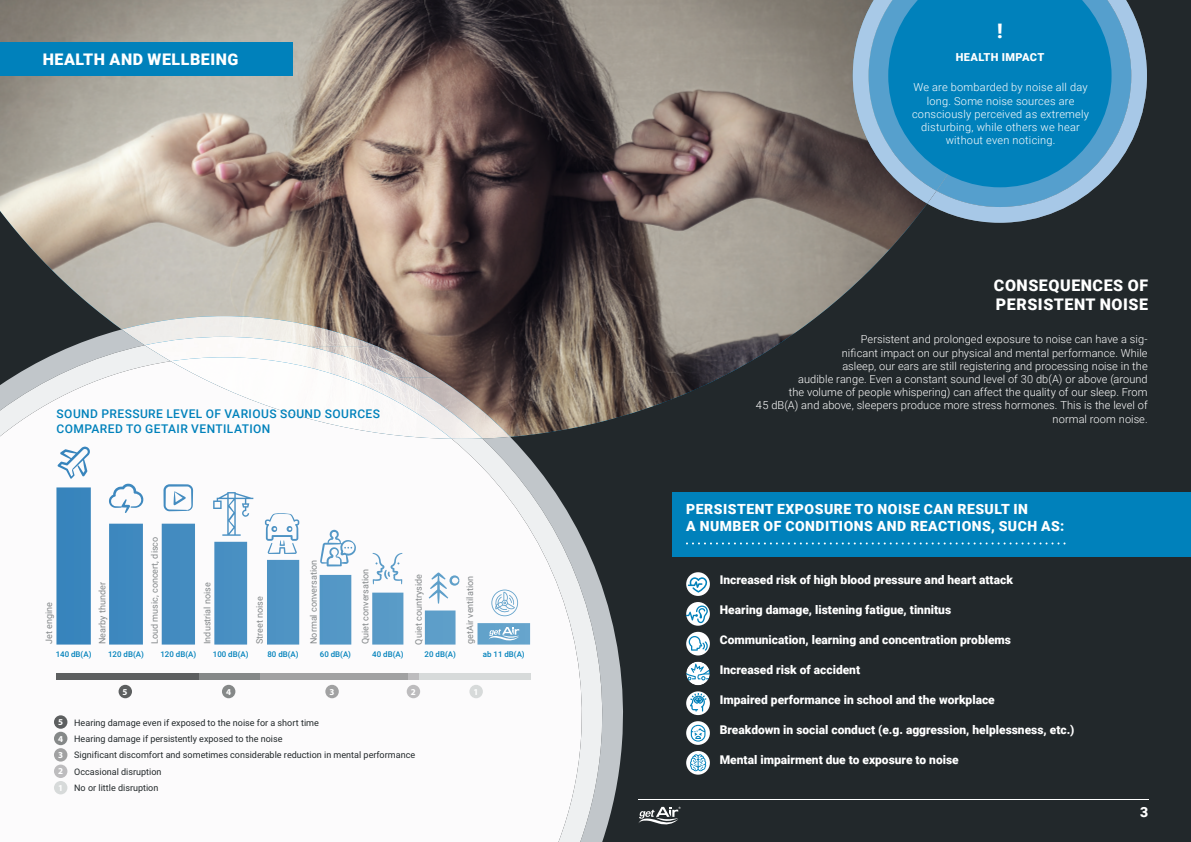
<style>
.page{position:relative;width:1191px;height:842px;background:#22282b}
.page>*{position:absolute;margin:0;border:0;box-sizing:border-box;transform-origin:0 0}
.t1{font:900 20px "Roboto";color:#fff}
.t2{font:900 16px/19.2px "Roboto";letter-spacing:.035em;color:#fff}
.t3{font:900 14px/16.8px "Roboto";letter-spacing:.035em;color:#fff}
.t4{font:900 12px "Roboto";color:#fff}
.t5{font:500 12px/14.4px "Roboto";letter-spacing:.035em;color:#0081bb}
.t6{font:300 11px/13.2px "Roboto";letter-spacing:.01em;color:#fff;text-align:right}
.t7{font:900 11px "Roboto";letter-spacing:.035em;color:#fff}
.t8{font:9px/16.4px "Roboto";color:#22282a}
.t9{font:9px "Roboto";color:#828688}
.t10{font:700 9px/16.4px "Myriad Pro";color:#fff;text-align:justify}
.t11{font:500 7.9px "Roboto";color:#0081bb}
</style>
<div class="page">
<img style="left:0;top:0;width:927px;height:414px">
<div style="left:672px;top:492px;width:519px;height:65px;background:#0081bb"></div>
<svg style="left:0;top:329px;width:631px;height:487px"></svg>
<img style="left:122px;top:316px;width:256px;height:29px">
<svg style="left:0;top:345px;width:610px;height:497px"></svg>
<img style="left:145px;top:337px;width:337px;height:24px">
<svg style="left:0;top:361px;width:590px;height:481px;background:#ebeaeb"></svg>
<img style="left:171px;top:357px;width:280px;height:82px">
<div style="left:0;top:43px;width:293px;height:33px;background:#0081bb"></div>
<svg style="left:928px;top:9px;width:219px;height:214px"></svg>
<img style="left:853px;top:0;width:83px;height:204px">
<svg style="left:936px;top:0;width:195px;height:207px;fill:#559fcd"></svg>
<img style="left:868px;top:0;width:88px;height:191px">
<svg style="left:888px;top:0;width:223px;height:187px;background:#0f86bd"></svg>
<svg style="left:56px;top:487px;width:474px;height:157px;background:#bad3e6"></svg>
<svg style="left:488px;top:627px;width:31px;height:14px"></svg>
<svg style="left:57px;top:447px;width:78px;height:66px;background:#c9dceb"></svg>
<div style="left:56px;top:674px;width:144px;height:6px;background:#5d5f60"></div>
<div style="left:200px;top:674px;width:61px;height:6px;background:#858888"></div>
<div style="left:261px;top:674px;width:147px;height:6px;background:#a1a1a2"></div>
<div style="left:408px;top:674px;width:11px;height:6px;background:#bdbcbe"></div>
<div style="left:419px;top:674px;width:111px;height:6px;background:#d7dada"></div>
<div style="left:119px;top:685px;width:13px;height:13px;background:#5d5f60;border-radius:50%"></div>
<div style="left:222px;top:685px;width:13px;height:13px;background:#858888;border-radius:50%"></div>
<div style="left:325px;top:685px;width:14px;height:13px;background:#a1a1a2;border-radius:50%"></div>
<div style="left:407px;top:685px;width:13px;height:13px;background:#bdbcbe;border-radius:50%"></div>
<div style="left:469px;top:685px;width:14px;height:13px;background:#d7dada;border-radius:50%"></div>
<div style="left:54px;top:715px;width:13px;height:14px;background:#5d5f60;border-radius:50%"></div>
<div style="left:54px;top:732px;width:13px;height:13px;background:#858888;border-radius:50%"></div>
<div style="left:54px;top:748px;width:13px;height:14px;background:#a1a1a2;border-radius:50%"></div>
<div style="left:54px;top:764px;width:13px;height:14px;background:#bdbcbe;border-radius:50%"></div>
<div style="left:54px;top:781px;width:13px;height:13px;background:#d7dada;border-radius:50%"></div>
<svg style="left:686px;top:542px;width:379px;height:2px"></svg>
<svg style="left:686px;top:572px;width:24px;height:24px"></svg>
<svg style="left:686px;top:602px;width:24px;height:24px"></svg>
<div style="left:686px;top:632px;width:24px;height:23px;background:#fff;border-radius:50%"></div>
<div style="left:686px;top:691px;width:24px;height:24px;background:#fff;border-radius:50%"></div>
<svg style="left:686px;top:721px;width:24px;height:24px"></svg>
<svg style="left:686px;top:751px;width:24px;height:24px"></svg>
<svg style="left:686px;top:605px;width:22px;height:18px"></svg>
<svg style="left:688px;top:636px;width:20px;height:15px"></svg>
<svg style="left:688px;top:577px;width:19px;height:16px"></svg>
<svg style="left:691px;top:725px;width:14px;height:16px"></svg>
<svg style="left:690px;top:754px;width:16px;height:17px"></svg>
<svg style="left:686px;top:661px;width:24px;height:50px"></svg>
<hr style="left:638px;top:799px;width:510px;height:1px;background:#fff">
<svg style="left:638px;top:807px;width:42px;height:18px"></svg>
<h2 class="t2" style="left:43px;top:49px;width:197px">HEALTH AND WELLBEING</h2>
<p class="t5" style="left:57px;top:406px;width:325px">SOUND PRESSURE LEVEL OF VARIOUS SOUND SOURCES<br>COMPARED TO GETAIR VENTILATION</p>
<p class="t9" style="left:43px;top:644px;width:43px;rotate:-90deg">Jet engine</p>
<p class="t9" style="left:96px;top:644px;width:63px;rotate:-90deg">Nearby thunder</p>
<p class="t9" style="left:148px;top:644px;width:109px;rotate:-90deg">Loud music, concert, disco</p>
<p class="t9" style="left:201px;top:644px;width:63px;rotate:-90deg">Industrial noise</p>
<p class="t9" style="left:253px;top:644px;width:49px;rotate:-90deg">Street noise</p>
<p class="t9" style="left:307px;top:644px;width:85px;rotate:-90deg">Normal conversation</p>
<p class="t9" style="left:359px;top:644px;width:77px;rotate:-90deg">Quiet conversation</p>
<p class="t9" style="left:412px;top:644px;width:72px;rotate:-90deg">Quiet countryside</p>
<p class="t9" style="left:463px;top:644px;width:69px;rotate:-90deg">getAir ventilation</p>
<p class="t11" style="left:56px;top:649px;width:37px">140 dB(A)</p>
<p class="t11" style="left:108px;top:649px;width:37px">120 dB(A)</p>
<p class="t11" style="left:160px;top:649px;width:37px">120 dB(A)</p>
<p class="t11" style="left:213px;top:649px;width:37px">100 dB(A)</p>
<p class="t11" style="left:267px;top:649px;width:33px">80 dB(A)</p>
<p class="t11" style="left:320px;top:649px;width:33px">60 dB(A)</p>
<p class="t11" style="left:372px;top:649px;width:33px">40 dB(A)</p>
<p class="t11" style="left:424px;top:649px;width:33px">20 dB(A)</p>
<p class="t11" style="left:483px;top:649px;width:43px">ab 11 dB(A)</p>
<p class="t10" style="left:58px;top:714px;width:7px">5<br>4<br>3<br>2<br>1</p>
<p class="t10" style="left:123px;top:683px;width:7px">5</p>
<p class="t10" style="left:226px;top:683px;width:7px">4</p>
<p class="t10" style="left:329px;top:683px;width:7px">3</p>
<p class="t10" style="left:411px;top:683px;width:7px">2</p>
<p class="t10" style="left:473px;top:683px;width:7px">1</p>
<p class="t8" style="left:74px;top:714px;width:342px">Hearing damage even if exposed to the noise for a short time<br>Hearing damage if persistently exposed to the noise<br>Significant discomfort and sometimes considerable reduction in mental performance Occasional disruption<br>No or little disruption</p>
<h1 class="t1" style="left:997px;top:17px;width:7px">!</h1>
<p class="t7" style="left:955px;top:50px;width:90px">HEALTH IMPACT</p>
<p class="t6" style="left:912px;top:80px;width:178px;text-align:center">We are bombarded by noise all day long. Some noise sources are consciously perceived as extremely disturbing, while others we hear without even noticing.</p>
<h2 class="t2" style="left:994px;top:275px;width:156px">CONSEQUENCES OF<br>PERSISTENT NOISE</h2>
<p class="t6" style="left:756px;top:332px;width:393px">Persistent and prolonged exposure to noise can have a sig-<br>nificant impact on our physical and mental performance. While<br>asleep, our ears are still registering and processing noise in the<br>audible range. Even a constant sound level of 30 db(A) or above (around<br>the volume of people whispering) can affect the quality of our sleep. From<br>45 dB(A) and above, sleepers produce more stress hormones. This is the level of normal room noise.</p>
<p class="t3" style="left:686px;top:500px;width:380px">PERSISTENT EXPOSURE TO NOISE CAN RESULT IN<br>A NUMBER OF CONDITIONS AND REACTIONS, SUCH AS:</p>
<p class="t4" style="left:720px;top:571px;width:295px">Increased risk of high blood pressure and heart attack</p>
<p class="t4" style="left:720px;top:601px;width:233px">Hearing damage, listening fatigue, tinnitus</p>
<p class="t4" style="left:720px;top:631px;width:293px">Communication, learning and concentration problems</p>
<p class="t4" style="left:720px;top:661px;width:142px">Increased risk of accident</p>
<p class="t4" style="left:720px;top:691px;width:276px">Impaired performance in school and the workplace</p>
<p class="t4" style="left:720px;top:721px;width:356px">Breakdown in social conduct (e.g. aggression, helplessness, etc.)</p>
<p class="t4" style="left:720px;top:751px;width:240px">Mental impairment due to exposure to noise</p>
<p class="t3" style="left:1140px;top:803px;width:10px">3</p>
</div>
